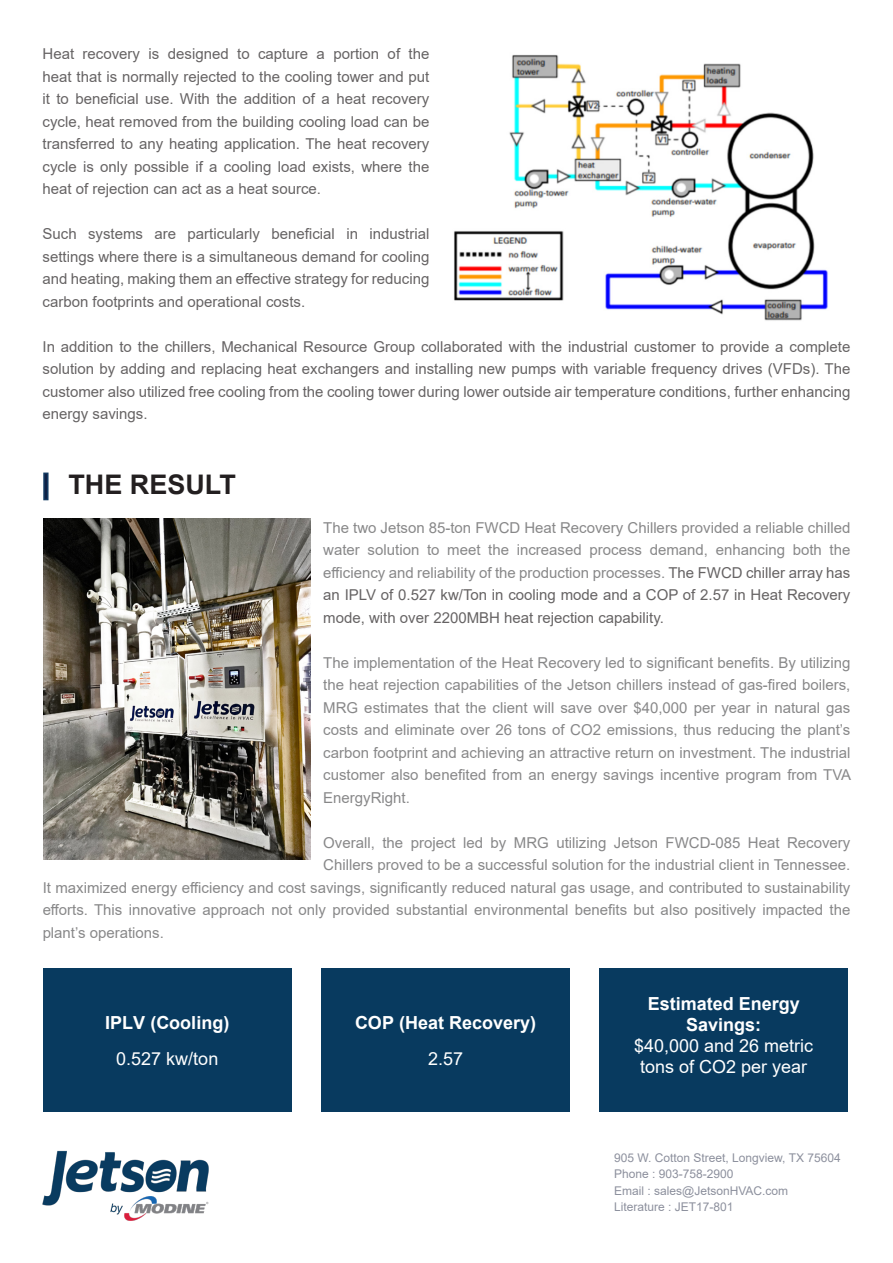
<style>
.page{position:relative;width:893px;height:1263px;background:#fff}
.page>*{position:absolute;margin:0;border:0;box-sizing:border-box;transform-origin:0 0}
.Bold_Size_18pt_Lea_21pt_Left{font:700 27px "Arial";color:#231f20}
.Light_Size_8pt_Lea_12pt_Centre{font:700 18px/21px "Arial";color:#fff;text-align:center}
.Light_Size_8pt_Lea_12pt_Centre-2{font:18px/21px "Arial";color:#fff;text-align:center}
.t1{font:15px/22.5px "Arial";color:#545455;text-align:justify}
.t2{font:15px/22.5px "Arial";color:#231f20;text-align:justify}
.t3{font:12px/16.5px "Arial";color:#5a5f72}
.s1{color:#231f20}
</style>
<div class="page">
<svg style="left:43px;top:472px;width:6px;height:28px"></svg>
<img style="left:44px;top:519px;width:266px;height:340px">
<img style="left:454px;top:54px;width:374px;height:267px">
<div style="left:43px;top:968px;width:249px;height:143px;background:#083a5f"></div>
<div style="left:321px;top:968px;width:249px;height:143px;background:#083a5f"></div>
<div style="left:599px;top:968px;width:249px;height:143px;background:#083a5f"></div>
<img style="left:42px;top:1150px;width:167px;height:70px">
<p class="t2" style="left:43px;top:42px;width:388px">Heat recovery is designed to capture a portion of the heat that is normally rejected to the cooling tower and put it to beneficial use. With the addition of a heat recovery cycle, heat removed from the building cooling load can be transferred to any heating application. The heat recovery cycle is only possible if a cooling load exists, where the heat of rejection can act as a heat source.</p>
<p class="t2" style="left:43px;top:222px;width:388px">Such systems are particularly beneficial in industrial settings where there is a simultaneous demand for cooling and heating, making them an effective strategy for reducing carbon footprints and operational costs.</p>
<p class="t2" style="left:43px;top:335px;width:809px">In addition to the chillers, Mechanical Resource Group collaborated with the industrial customer to provide a complete solution by adding and replacing heat exchangers and installing new pumps with variable frequency drives (VFDs). The customer also utilized free cooling from the cooling tower during lower outside air temperature conditions, further enhancing energy savings.</p>
<p class="Bold_Size_18pt_Lea_21pt_Left" style="left:68px;top:466px;width:169px">THE RESULT</p>
<p class="t1" style="left:323px;top:516px;width:529px">The two Jetson 85-ton FWCD Heat Recovery Chillers provided a reliable chilled water solution to meet the increased process demand, enhancing both the efficiency and reliability of the production processes. <span class="s1">The FWCD chiller array has an IPLV of 0.527 kw/Ton in cooling mode and a COP of 2.57 in Heat Recovery mode, with over 2200MBH heat rejection capability.</span></p>
<p class="t1" style="left:323px;top:651px;width:529px">The implementation of the Heat Recovery led to significant benefits. By utilizing the heat rejection capabilities of the Jetson chillers instead of gas-fired boilers, MRG estimates that the client will save over $40,000 per year in natural gas costs and eliminate over 26 tons of CO2 emissions, thus reducing the plant’s carbon footprint and achieving an attractive return on investment. The industrial customer also benefited from an energy savings incentive program from TVA EnergyRight.</p>
<p class="t1" style="left:323px;top:831px;width:529px">Overall, the project led by MRG utilizing Jetson FWCD-085 Heat Recovery</p>
<p class="t1" style="left:323px;top:853px;width:529px">Chillers proved to be a successful solution for the industrial client in Tennessee.</p>
<p class="t1" style="left:43px;top:876px;width:809px">It maximized energy efficiency and cost savings, significantly reduced natural gas usage, and contributed to sustainability</p>
<p class="t1" style="left:43px;top:898px;width:809px">efforts. This innovative approach not only provided substantial environmental benefits but also positively impacted the</p>
<p class="t1" style="left:43px;top:921px;width:123px">plant’s operations.</p>
<p class="Light_Size_8pt_Lea_12pt_Centre" style="left:105px;top:1013px;width:126px">IPLV (Cooling)</p>
<p class="Light_Size_8pt_Lea_12pt_Centre-2" style="left:116px;top:1048px;width:104px">0.527 kw/ton</p>
<p class="Light_Size_8pt_Lea_12pt_Centre" style="left:355px;top:1013px;width:183px">COP (Heat Recovery)</p>
<p class="Light_Size_8pt_Lea_12pt_Centre-2" style="left:428px;top:1048px;width:37px">2.57</p>
<p class="Light_Size_8pt_Lea_12pt_Centre" style="left:648px;top:994px;width:154px">Estimated Energy<br>Savings:</p>
<p class="Light_Size_8pt_Lea_12pt_Centre-2" style="left:634px;top:1035px;width:181px">$40,000 and 26 metric tons of CO2 per year</p>
<p class="t3" style="left:614px;top:1149px;width:228px">905 W. Cotton Street, Longview, TX 75604<br>Phone : 903-758-2900<br>Email : sales@JetsonHVAC.com<br>Literature : JET17-801</p>
</div>
